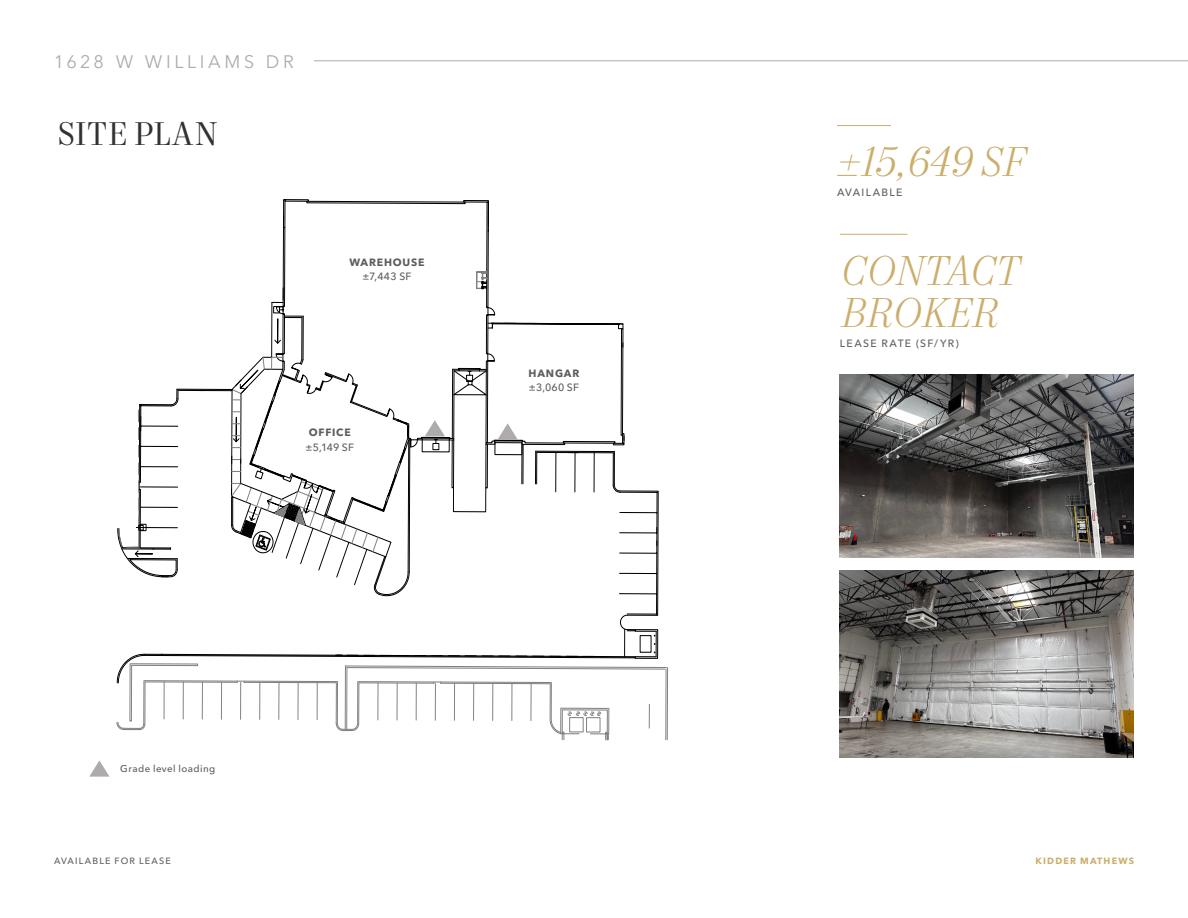
<style>
.page{position:relative;width:1188px;height:918px;background:#fff}
.page>*{position:absolute;margin:0;border:0;box-sizing:border-box;transform-origin:0 0}
.Stat_Italic_-_Gold_2023{font:italic 300 42px/42px "Mort Modern 07";letter-spacing:-.015em;color:#cbae6b}
.Headline_-_Level_2_-_Charcoal_2023{font:33px "Mort Modern 08";color:#313234}
.t1{font:18px "Avenir Next LT Pro";letter-spacing:.2em;color:#afabac}
.Stat_Label_-_Ash_2023{font:500 10.5px "Avenir Next LT Pro";letter-spacing:.125em;color:#5e5d5d}
.Map_Highlight_-_Subtext_-_Ash_2023{font:500 10.5px "Avenir Next LT Pro";letter-spacing:.02em;color:#5e5d5d}
.Map_Highlight_-_Bold_-_Ash_2023{font:700 10.5px "Avenir Next LT Pro";letter-spacing:.075em;color:#5e5d5d}
.Notes_-_Ash_2023{font:500 9.75px "Avenir Next LT Pro";letter-spacing:.045em;color:#5e5d5d}
.t2{font:500 9px "Avenir Next LT Pro";letter-spacing:.13em;color:#5e5d5d}
.t3{font:700 9px "Avenir Next LT Pro";letter-spacing:.13em;color:#cbae6b}
</style>
<div class="page">
<div style="left:283px;top:199px;width:2px;height:29px;border:1px solid #000"></div>
<div style="left:285px;top:199px;width:24px;height:3px;border:1px solid #000"></div>
<div style="left:463px;top:200px;width:26px;height:2px;border:1px solid #000"></div>
<hr style="left:837px;top:125px;width:54px;height:1px;background:#cbae6b">
<img style="left:958px;top:375px;width:176px;height:183px">
<img style="left:840px;top:571px;width:294px;height:186px">
<svg style="left:117px;top:201px;width:841px;height:539px"></svg>
<svg style="left:89px;top:760px;width:21px;height:17px"></svg>
<hr style="left:314px;top:61px;width:874px;height:1px;background:#afabac">
<h3 class="t1" style="left:54px;top:51px;width:242px">1628 W WILLIAMS DR</h3>
<p class="Headline_-_Level_2_-_Charcoal_2023" style="left:57px;top:114px;width:162px">SITE PLAN</p>
<p class="Map_Highlight_-_Bold_-_Ash_2023" style="left:349px;top:255px;width:76px">WAREHOUSE</p>
<p class="Map_Highlight_-_Subtext_-_Ash_2023" style="left:362px;top:270px;width:51px">±7,443 SF</p>
<p class="Map_Highlight_-_Bold_-_Ash_2023" style="left:309px;top:426px;width:43px">OFFICE</p>
<p class="Map_Highlight_-_Subtext_-_Ash_2023" style="left:306px;top:441px;width:50px">±5,149 SF</p>
<p class="Map_Highlight_-_Bold_-_Ash_2023" style="left:529px;top:367px;width:52px">HANGAR</p>
<p class="Map_Highlight_-_Subtext_-_Ash_2023" style="left:529px;top:381px;width:52px">±3,060 SF</p>
<p class="Notes_-_Ash_2023" style="left:120px;top:763px;width:97px">Grade level loading</p>
<p class="Stat_Italic_-_Gold_2023" style="left:837px;top:143px;width:190px">±15,649 SF</p>
<p class="Stat_Label_-_Ash_2023" style="left:837px;top:186px;width:67px">AVAILABLE</p>
<p class="Stat_Italic_-_Gold_2023" style="left:840px;top:252px;width:181px">CONTACT<br>BROKER</p>
<p class="Stat_Label_-_Ash_2023" style="left:840px;top:337px;width:120px">LEASE RATE (SF/YR)</p>
<p class="t2" style="left:54px;top:855px;width:118px">AVAILABLE FOR LEASE</p>
<p class="t3" style="left:1036px;top:855px;width:100px">KIDDER MATHEWS</p>
</div>
